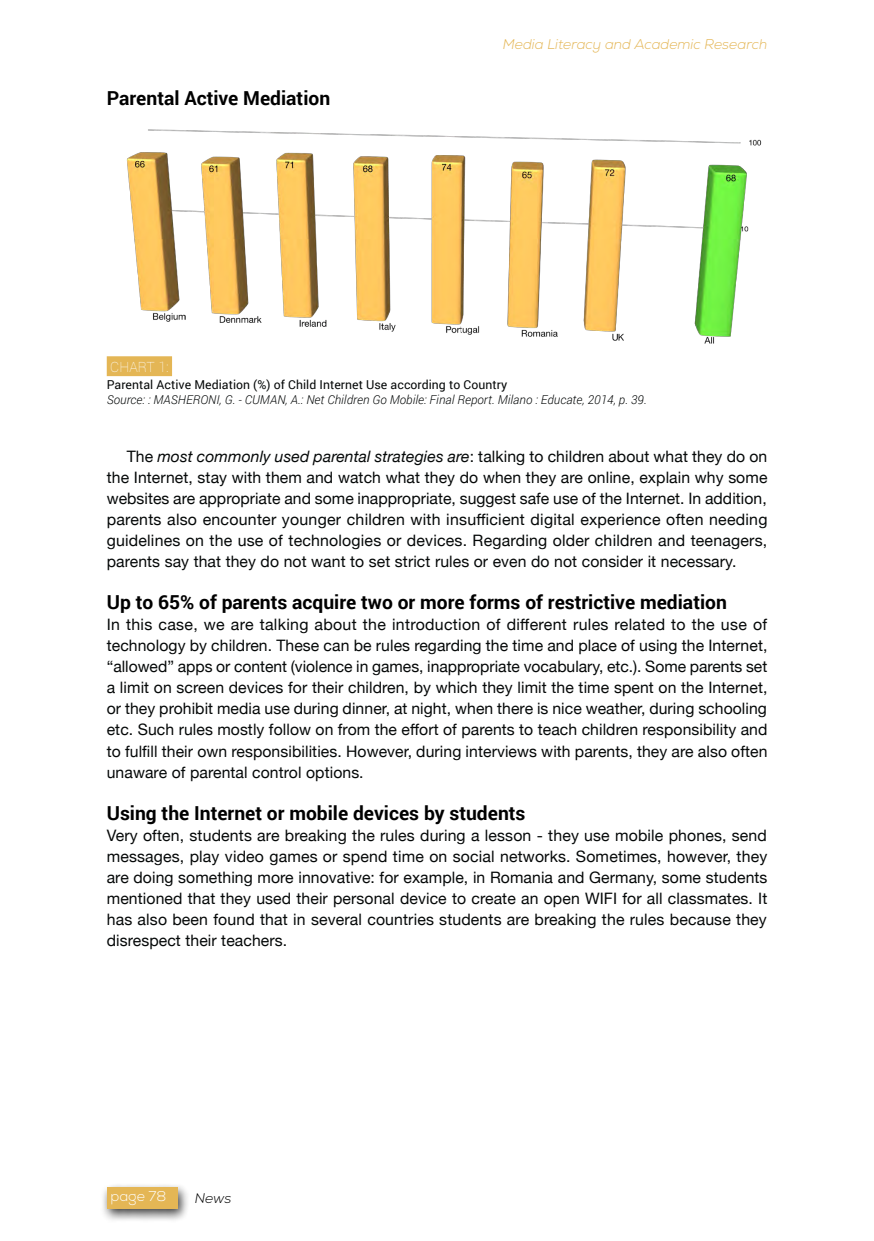
<style>
.page{position:relative;width:874px;height:1241px;background:#fff}
.page>*{position:absolute;margin:0;border:0;box-sizing:border-box;transform-origin:0 0}
.t1{font:700 19.25px "Roboto";color:#000}
.t2{font:15.75px/21px "Helvetica Neue";letter-spacing:.005em;color:#050808;text-align:justify}
.t3{font:italic 300 14px "Nexa";color:#e4b655}
.t4{font:100 14px "Roboto";letter-spacing:.005em;color:#fff}
.t5{font:300 14px "Nexa";color:#fff}
.t6{font:italic 300 14px "Nexa";color:#000}
.t7{font:italic 300 12.25px "Roboto";letter-spacing:.005em;color:#050808}
.t8{font:12.25px "Roboto";letter-spacing:.005em;color:#050808}
.s1{font-style:italic}
</style>
<div class="page">
<div style="left:99px;top:1181px;width:90px;height:41px;background:#000;opacity:.75"></div>
<div style="left:107px;top:1187px;width:70px;height:21px;background:#e4b655"></div>
<div style="left:107px;top:356px;width:65px;height:20px;background:#e4b655"></div>
<img style="left:127px;top:129px;width:635px;height:215px">
<p class="t1" style="left:107px;top:85px;width:225px">Parental Active Mediation</p>
<p class="t3" style="left:502px;top:35px;width:266px">Media Literacy and Academic Research</p>
<p class="t4" style="left:110px;top:357px;width:60px">CHART 1:</p>
<p class="t8" style="left:107px;top:376px;width:402px">Parental Active Mediation (%) of Child Internet Use according to Country</p>
<p class="t7" style="left:107px;top:391px;width:541px">Source: : MASHERONI, G. - CUMAN, A.: Net Children Go Mobile: Final Report. Milano : Educate, 2014, p. 39.</p>
<p class="t2" style="left:107px;top:447px;width:662px;text-indent:20px">The <span class="s1">most commonly used parental strategies are</span>: talking to children about what they do on the Internet, stay with them and watch what they do when they are online, explain why some websites are appropriate and some inappropriate, suggest safe use of the Internet. In addition, parents also encounter younger children with insufficient digital experience often needing guidelines on the use of technologies or devices. Regarding older children and teenagers, parents say that they do not want to set strict rules or even do not consider it necessary.</p>
<p class="t1" style="left:107px;top:589px;width:621px">Up to 65% of parents acquire two or more forms of restrictive mediation</p>
<p class="t2" style="left:107px;top:615px;width:662px">In this case, we are talking about the introduction of different rules related to the use of technology by children. These can be rules regarding the time and place of using the Internet, “allowed” apps or content (violence in games, inappropriate vocabulary, etc.). Some parents set a limit on screen devices for their children, by which they limit the time spent on the Internet, or they prohibit media use during dinner, at night, when there is nice weather, during schooling etc. Such rules mostly follow on from the effort of parents to teach children responsibility and to fulfill their own responsibilities. However, during interviews with parents, they are also often unaware of parental control options.</p>
<p class="t1" style="left:107px;top:799px;width:420px">Using the Internet or mobile devices by students</p>
<p class="t2" style="left:107px;top:825px;width:662px">Very often, students are breaking the rules during a lesson - they use mobile phones, send messages, play video games or spend time on social networks. Sometimes, however, they are doing something more innovative: for example, in Romania and Germany, some students mentioned that they used their personal device to create an open WIFI for all classmates. It has also been found that in several countries students are breaking the rules because they disrespect their teachers.</p>
<p class="t5" style="left:110px;top:1187px;width:57px">page 78</p>
<p class="t6" style="left:195px;top:1189px;width:38px">News</p>
</div>
